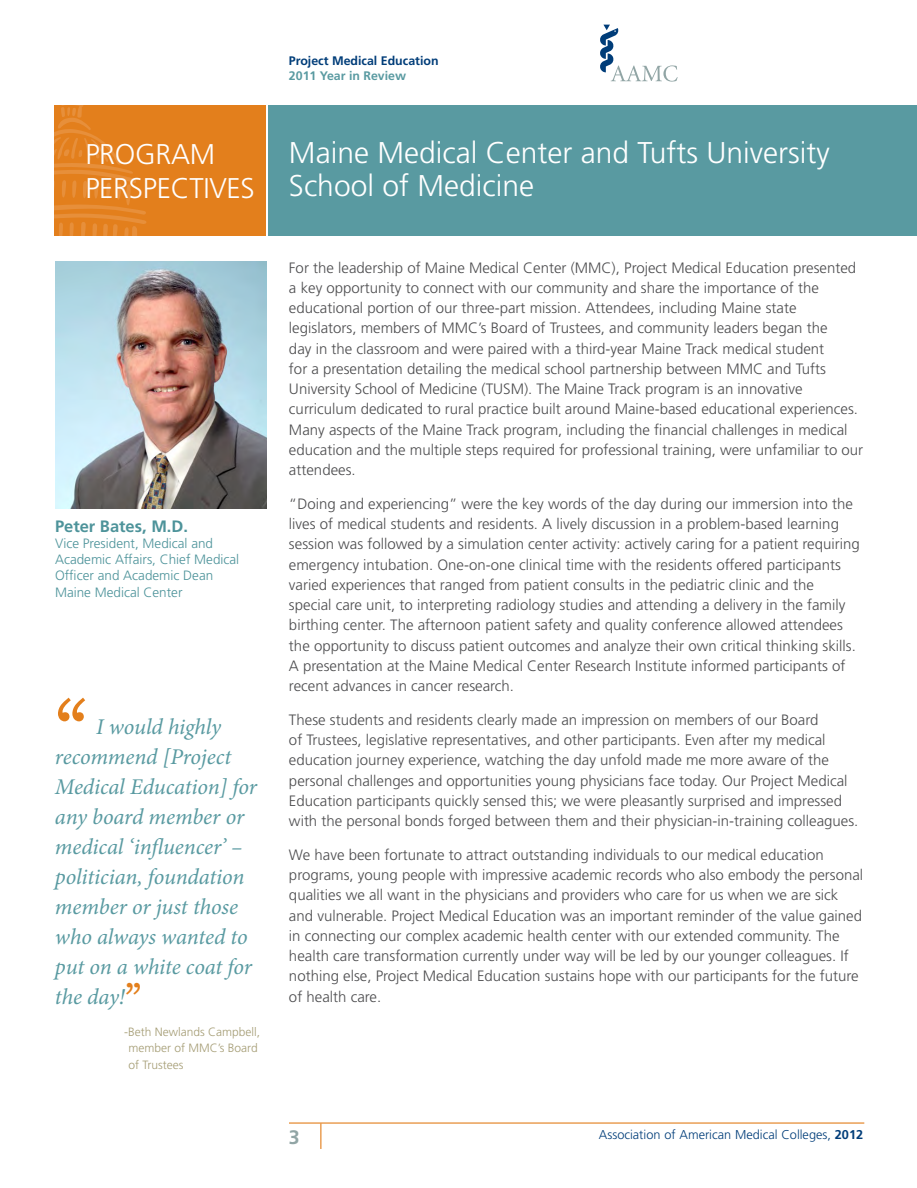
<style>
.page{position:relative;width:917px;height:1188px;background:#fff}
.page>*{position:absolute;margin:0;border:0;box-sizing:border-box;transform-origin:0 0}
.t1{font:82.5px "Bookman Old Style";color:#e37f1c}
.t2{font:300 30px/33px "Frutiger";color:#fff}
.t3{font:300 28.5px/34.2px "Frutiger";letter-spacing:-.01em;color:#fff}
.t4{font:italic 22.5px/30px "Minion Pro";letter-spacing:-.01em;color:#599aa1}
.t5{font:700 19.5px "Frutiger";color:#91a5a5}
.t6{font:700 16.5px "Frutiger";color:#4d939a}
.t7{font:300 15px/20.2px "Frutiger";color:#4d4d4f}
.t8{font:300 13.5px/16.2px "Frutiger";color:#4d939a}
.t9{font:300 12.75px "Frutiger";color:#003d79}
.t10{font:700 12.3px "Frutiger";color:#003d79}
.t11{font:700 12.3px "Frutiger";color:#599aa1}
.t12{font:300 12px/16.5px "Frutiger";color:#a59d75}
.s1{font-family:"Bookman Old Style";font-style:normal;font-size:42px;color:#e37f1c}
.s2{font-weight:700}
</style>
<div class="page">
<svg style="left:600px;top:25px;width:77px;height:57px"></svg>
<hr style="left:289px;top:1122px;width:575px;height:2px;background:#e37f1c">
<svg style="left:320px;top:1123px;width:1px;height:26px"></svg>
<div style="left:268px;top:105px;width:649px;height:131px;background:#599aa1"></div>
<img style="left:55px;top:261px;width:211px;height:247px">
<div style="left:54px;top:105px;width:211px;height:131px;background:#e37f1c"></div>
<svg style="left:54px;top:105px;width:92px;height:131px"></svg>
<h3 class="t3" style="left:85px;top:137px;width:171px">PROGRAM<br>PERSPECTIVES</h3>
<p class="t6" style="left:55px;top:516px;width:134px">Peter Bates, M.D.</p>
<p class="t8" style="left:55px;top:535px;width:186px">Vice President, Medical and<br>Academic Affairs, Chief Medical<br>Officer and Academic Dean<br>Maine Medical Center</p>
<h1 class="t1" style="left:55px;top:681px;width:34px">“</h1>
<h3 class="t4" style="left:55px;top:712px;width:203px;text-indent:41px">I would highly recommend [Project<br>Medical Education] for any board member or medical ‘influencer’ – politician, foundation member or just those who always wanted to put on a white coat for the day!<span class="s1">”</span></h3>
<p class="t12" style="left:128px;top:1024px;width:133px;text-indent:-4px">-Beth Newlands Campbell, member of MMC’s Board of Trustees</p>
<p class="t10" style="left:289px;top:54px;width:151px">Project Medical Education</p>
<p class="t11" style="left:289px;top:69px;width:119px">2011 Year in Review</p>
<h2 class="t2" style="left:289px;top:136px;width:542px">Maine Medical Center and Tufts University<br>School of Medicine</h2>
<p class="t7" style="left:289px;top:258px;width:576px">For the leadership of Maine Medical Center (MMC), Project Medical Education presented a key opportunity to connect with our community and share the importance of the educational portion of our three-part mission. Attendees, including Maine state legislators, members of MMC’s Board of Trustees, and community leaders began the<br>day in the classroom and were paired with a third-year Maine Track medical student<br>for a presentation detailing the medical school partnership between MMC and Tufts University School of Medicine (TUSM). The Maine Track program is an innovative curriculum dedicated to rural practice built around Maine-based educational experiences.<br>Many aspects of the Maine Track program, including the financial challenges in medical education and the multiple steps required for professional training, were unfamiliar to our attendees.</p>
<p class="t7" style="left:289px;top:494px;width:572px">“Doing and experiencing” were the key words of the day during our immersion into the lives of medical students and residents. A lively discussion in a problem-based learning session was followed by a simulation center activity: actively caring for a patient requiring emergency intubation. One-on-one clinical time with the residents offered participants varied experiences that ranged from patient consults in the pediatric clinic and the special care unit, to interpreting radiology studies and attending a delivery in the family birthing center. The afternoon patient safety and quality conference allowed attendees the opportunity to discuss patient outcomes and analyze their own critical thinking skills.<br>A presentation at the Maine Medical Center Research Institute informed participants of recent advances in cancer research.</p>
<p class="t7" style="left:289px;top:710px;width:571px">These students and residents clearly made an impression on members of our Board<br>of Trustees, legislative representatives, and other participants. Even after my medical education journey experience, watching the day unfold made me more aware of the personal challenges and opportunities young physicians face today. Our Project Medical Education participants quickly sensed this; we were pleasantly surprised and impressed with the personal bonds forged between them and their physician-in-training colleagues.</p>
<p class="t7" style="left:289px;top:845px;width:576px">We have been fortunate to attract outstanding individuals to our medical education programs, young people with impressive academic records who also embody the personal qualities we all want in the physicians and providers who care for us when we are sick and vulnerable. Project Medical Education was an important reminder of the value gained in connecting our complex academic health center with our extended community. The health care transformation currently under way will be led by our younger colleagues. If nothing else, Project Medical Education sustains hope with our participants for the future of health care.</p>
<h3 class="t5" style="left:289px;top:1126px;width:12px">3</h3>
<p class="t9" style="left:599px;top:1127px;width:266px">Association of American Medical Colleges, <span class="s2">2012</span></p>
</div>
